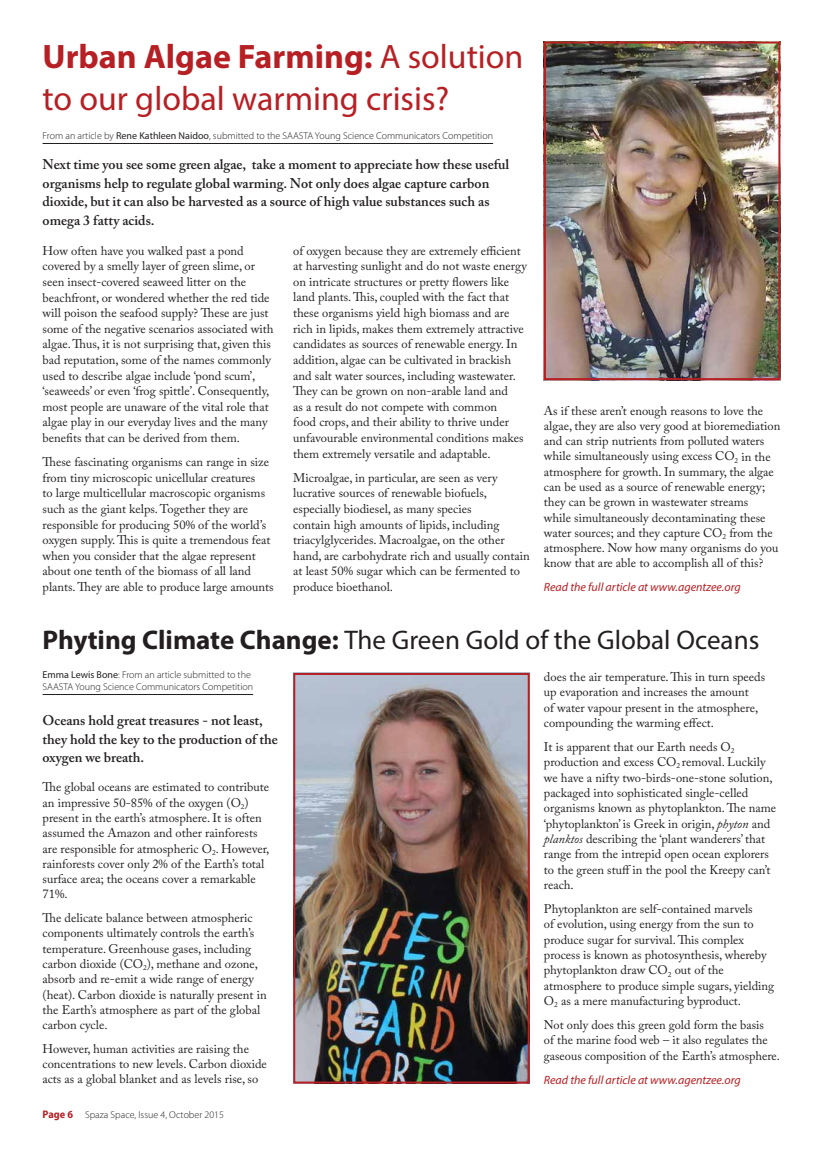
<style>
.page{position:relative;width:823px;height:1163px;background:#fff}
.page>*{position:absolute;margin:0;border:0;box-sizing:border-box;transform-origin:0 0}
.t1{font:34px/41.4px "Myriad Pro";color:#b62024}
.t2{font:27px "Myriad Pro";color:#231f20}
.t3{font:600 14px/18.6px "Adobe Caslon Pro";color:#231f20}
.t4{font:12.5px/15.6px "Adobe Caslon Pro";color:#231f20}
.t5{font:italic 12px "Myriad Pro";color:#b62024}
.t6{font:300 10px/12.3px "Myriad Pro";color:#231f20}
.s1{font-weight:700}
.s2{font-weight:400}
.s3{font-style:italic}
.s4{font-weight:700;font-stretch:semi-condensed;font-size:11px;color:#b62024}
</style>
<div class="page">
<hr style="left:43px;top:143px;width:450px;height:1px;background:#231f20">
<hr style="left:43px;top:694px;width:210px;height:1px;background:#231f20">
<img style="left:546px;top:45px;width:231px;height:332px">
<div style="left:543px;top:42px;width:237px;height:338px;border:2px solid #b62024"></div>
<img style="left:296px;top:676px;width:230px;height:404px">
<div style="left:293px;top:673px;width:236px;height:410px;border:2px solid #b62024"></div>
<h1 class="t1" style="left:43px;top:35px;width:482px"><span class="s1">Urban Algae Farming:</span> A solution to our global warming crisis?</h1>
<p class="t6" style="left:43px;top:129px;width:452px">From an article by <span class="s2">Rene Kathleen Naidoo</span>, submitted to the SAASTA Young Science Communicators Competition</p>
<p class="t3" style="left:43px;top:155px;width:468px">Next time you see some green algae, take a moment to appreciate how these useful organisms help to regulate global warming. Not only does algae capture carbon dioxide, but it can also be harvested as a source of high value substances such as omega 3 fatty acids.</p>
<p class="t4" style="left:43px;top:242px;width:232px">How often have you walked past a pond covered by a smelly layer of green slime, or seen insect-covered seaweed litter on the beachfront, or wondered whether the red tide will poison the seafood supply? These are just some of the negative scenarios associated with algae. Thus, it is not surprising that, given this bad reputation, some of the names commonly used to describe algae include ‘pond scum’, ‘seaweeds’ or even ‘frog spittle’. Consequently, most people are unaware of the vital role that algae play in our everyday lives and the many benefits that can be derived from them.</p>
<p class="t4" style="left:43px;top:454px;width:232px">These fascinating organisms can range in size from tiny microscopic unicellular creatures<br>to large multicellular macroscopic organisms such as the giant kelps. Together they are responsible for producing 50% of the world’s oxygen supply. This is quite a tremendous feat when you consider that the algae represent about one tenth of the biomass of all land plants. They are able to produce large amounts</p>
<p class="t4" style="left:293px;top:242px;width:235px">of oxygen because they are extremely efficient at harvesting sunlight and do not waste energy on intricate structures or pretty flowers like land plants. This, coupled with the fact that these organisms yield high biomass and are rich in lipids, makes them extremely attractive candidates as sources of renewable energy. In addition, algae can be cultivated in brackish and salt water sources, including wastewater.<br>They can be grown on non-arable land and<br>as a result do not compete with common<br>food crops, and their ability to thrive under unfavourable environmental conditions makes them extremely versatile and adaptable.</p>
<p class="t4" style="left:293px;top:469px;width:238px">Microalgae, in particular, are seen as very lucrative sources of renewable biofuels, especially biodiesel, as many species<br>contain high amounts of lipids, including triacylglycerides. Macroalgae, on the other hand, are carbohydrate rich and usually contain at least 50% sugar which can be fermented to produce bioethanol.</p>
<p class="t4" style="left:543px;top:402px;width:238px;line-height:15.3px">As if these aren’t enough reasons to love the algae, they are also very good at bioremediation and can strip nutrients from polluted waters while simultaneously using excess CO<sub>2</sub> in the atmosphere for growth. In summary, the algae can be used as a source of renewable energy; they can be grown in wastewater streams<br>while simultaneously decontaminating these water sources; and they capture CO<sub>2</sub> from the atmosphere. Now how many organisms do you know that are able to accomplish all of this?</p>
<p class="t5" style="left:543px;top:579px;width:198px">Read the full article at www.agentzee.org</p>
<h2 class="t2" style="left:43px;top:622px;width:717px"><span class="s1">Phyting Climate Change:</span> The Green Gold of the Global Oceans</h2>
<p class="t6" style="left:43px;top:668px;width:212px"><span class="s2">Emma Lewis Bone</span>: From an article submitted to the<br>SAASTA Young Science Communicators Competition</p>
<p class="t3" style="left:43px;top:711px;width:237px;line-height:18.3px">Oceans hold great treasures - not least, they hold the key to the production of the oxygen we breath.</p>
<p class="t4" style="left:43px;top:779px;width:228px;line-height:15.3px">The global oceans are estimated to contribute an impressive 50-85% of the oxygen (O<sub>2</sub>) present in the earth’s atmosphere. It is often assumed the Amazon and other rainforests are responsible for atmospheric O<sub>2</sub>. However, rainforests cover only 2% of the Earth’s total surface area; the oceans cover a remarkable 71%.</p>
<p class="t4" style="left:43px;top:910px;width:225px;line-height:15.3px">The delicate balance between atmospheric components ultimately controls the earth’s temperature. Greenhouse gases, including carbon dioxide (CO<sub>2</sub>), methane and ozone, absorb and re-emit a wide range of energy (heat). Carbon dioxide is naturally present in the Earth’s atmosphere as part of the global carbon cycle.</p>
<p class="t4" style="left:43px;top:1040px;width:226px;line-height:15.3px">However, human activities are raising the concentrations to new levels. Carbon dioxide acts as a global blanket and as levels rise, so</p>
<p class="t4" style="left:543px;top:668px;width:223px">does the air temperature. This in turn speeds up evaporation and increases the amount<br>of water vapour present in the atmosphere, compounding the warming effect.</p>
<p class="t4" style="left:543px;top:738px;width:234px">It is apparent that our Earth needs O<sub>2 </sub>production and excess CO<sub>2</sub> removal. Luckily we have a nifty two-birds-one-stone solution, packaged into sophisticated single-celled organisms known as phytoplankton. The name ‘phytoplankton’ is Greek in origin, <span class="s3">phyton</span> and <span class="s3">planktos</span> describing the ‘plant wanderers’ that range from the intrepid open ocean explorers to the green stuff in the pool the Kreepy can’t reach.</p>
<p class="t4" style="left:543px;top:900px;width:232px">Phytoplankton are self-contained marvels<br>of evolution, using energy from the sun to produce sugar for survival. This complex process is known as photosynthesis, whereby phytoplankton draw CO<sub>2</sub> out of the atmosphere to produce simple sugars, yielding O<sub>2</sub> as a mere manufacturing byproduct.</p>
<p class="t4" style="left:543px;top:1016px;width:237px;line-height:15.3px">Not only does this green gold form the basis<br>of the marine food web – it also regulates the gaseous composition of the Earth’s atmosphere.</p>
<p class="t5" style="left:543px;top:1071px;width:198px">Read the full article at www.agentzee.org</p>
<p class="t6" style="left:43px;top:1108px;width:183px"><span class="s4">Page 6</span> Spaza Space, Issue 4, October 2015</p>
</div>
